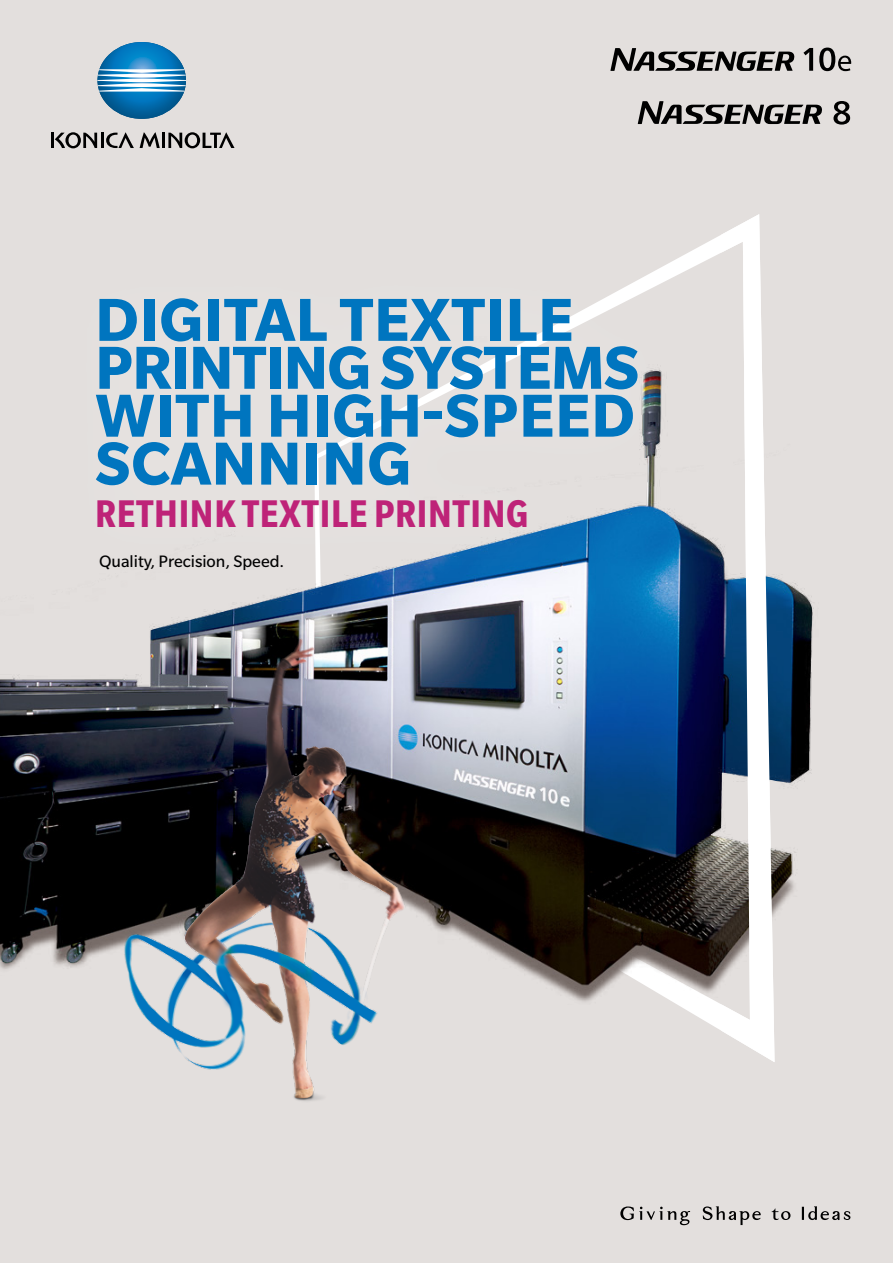
<style>
.page{position:relative;width:893px;height:1263px;background:#e3dfdd}
.page>*{position:absolute;margin:0;border:0;box-sizing:border-box;transform-origin:0 0}
.t1{font:700 66px/47.8px "Slate Pro";letter-spacing:.01em;color:#0075bf}
.t2{font:700 condensed 42px "Slate Pro";letter-spacing:.015em;color:#be2378}
.t3{font:18px "Slate Pro";color:#000}
</style>
<div class="page">
<svg style="left:703px;top:1206px;width:58px;height:19px"></svg>
<svg style="left:802px;top:1206px;width:48px;height:14px"></svg>
<svg style="left:620px;top:1206px;width:70px;height:19px"></svg>
<svg style="left:772px;top:1208px;width:19px;height:12px"></svg>
<svg style="left:97px;top:42px;width:89px;height:77px;background:#5a9ec7"></svg>
<hr style="left:51px;top:133px;width:3px;height:15px;background:#000">
<hr style="left:101px;top:133px;width:3px;height:15px;background:#000">
<hr style="left:162px;top:133px;width:3px;height:15px;background:#000">
<svg style="left:106px;top:132px;width:28px;height:16px"></svg>
<svg style="left:55px;top:132px;width:42px;height:16px"></svg>
<svg style="left:168px;top:132px;width:67px;height:16px"></svg>
<svg style="left:140px;top:132px;width:20px;height:16px"></svg>
<svg style="left:638px;top:101px;width:184px;height:23px;background:#7d7b7a"></svg>
<svg style="left:833px;top:101px;width:17px;height:24px"></svg>
<svg style="left:803px;top:48px;width:10px;height:23px"></svg>
<svg style="left:610px;top:48px;width:184px;height:23px;background:#7d7b7a"></svg>
<svg style="left:819px;top:48px;width:32px;height:23px"></svg>
<div style="left:314px;top:214px;width:407px;height:848px;background:#e3dfdd"></div>
<img style="left:0;top:242px;width:867px;height:780px">
<img style="left:120px;top:634px;width:331px;height:481px">
<svg style="left:721px;top:214px;width:54px;height:848px"></svg>
<div style="left:43px;top:244px;width:650px;height:341px;background:#fff;opacity:.1"></div>
<p class="t1" style="left:95px;top:295px;width:545px">DIGITAL TEXTILE<br>PRINTING SYSTEMS<br>WITH HIGH-SPEED<br>SCANNING</p>
<p class="t2" style="left:95px;top:492px;width:435px">RETHINK TEXTILE PRINTING</p>
<p class="t3" style="left:99px;top:552px;width:187px">Quality, Precision, Speed.</p>
</div>
